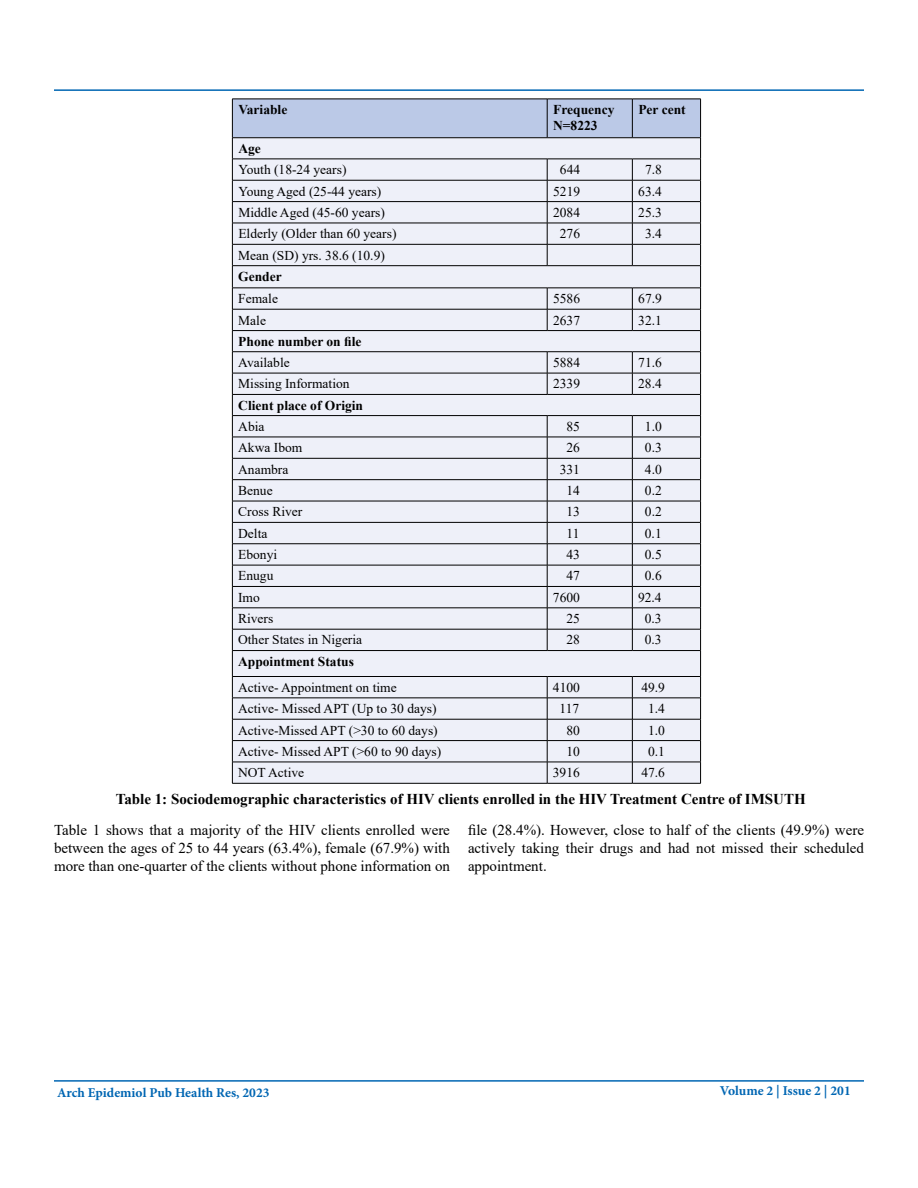
<style>
.page{position:relative;width:918px;height:1188px;background:#fff}
.page>*{position:absolute;margin:0;border:0;box-sizing:border-box;transform-origin:0 0}
.t1{font:15px/18px "Times New Roman";color:#000;text-align:justify}
.t2{font:700 15px "Times New Roman";color:#000}
.t3{font:13.5px "Times New Roman";color:#000}
.t4{font:700 13.5px/16.2px "Times New Roman";color:#000}
.t5{font:700 13.5px "Minion Pro";color:#0066b3}
</style>
<div class="page">
<hr style="left:54px;top:1080px;width:810px;height:2px;background:#0066b3">
<hr style="left:54px;top:89px;width:810px;height:2px;background:#0066b3">
<svg style="left:232px;top:99px;width:469px;height:684px;background:#dee1eb"></svg>
<hr style="left:232px;top:783px;width:315px;height:1px;background:#000">
<hr style="left:547px;top:783px;width:85px;height:1px;background:#000">
<hr style="left:632px;top:783px;width:69px;height:1px;background:#000">
<p class="t4" style="left:238px;top:101px;width:51px">Variable</p>
<p class="t4" style="left:553px;top:101px;width:63px">Frequency<br>N=8223</p>
<p class="t4" style="left:638px;top:101px;width:49px">Per cent</p>
<p class="t4" style="left:238px;top:140px;width:24px">Age</p>
<p class="t3" style="left:238px;top:160px;width:110px">Youth (18-24 years)</p>
<p class="t3" style="left:560px;top:160px;width:22px">644</p>
<p class="t3" style="left:645px;top:160px;width:18px">7.8</p>
<p class="t3" style="left:238px;top:182px;width:144px">Young Aged (25-44 years)</p>
<p class="t3" style="left:553px;top:182px;width:28px">5219</p>
<p class="t3" style="left:638px;top:182px;width:25px">63.4</p>
<p class="t3" style="left:238px;top:203px;width:148px">Middle Aged (45-60 years)</p>
<p class="t3" style="left:553px;top:203px;width:28px">2084</p>
<p class="t3" style="left:638px;top:203px;width:25px">25.3</p>
<p class="t3" style="left:238px;top:224px;width:160px">Elderly (Older than 60 years)</p>
<p class="t3" style="left:560px;top:224px;width:22px">276</p>
<p class="t3" style="left:645px;top:224px;width:18px">3.4</p>
<p class="t3" style="left:238px;top:246px;width:148px">Mean (SD) yrs. 38.6 (10.9)</p>
<p class="t4" style="left:238px;top:268px;width:45px">Gender</p>
<p class="t3" style="left:238px;top:289px;width:41px">Female</p>
<p class="t3" style="left:553px;top:289px;width:28px">5586</p>
<p class="t3" style="left:638px;top:289px;width:25px">67.9</p>
<p class="t3" style="left:238px;top:311px;width:29px">Male</p>
<p class="t3" style="left:553px;top:311px;width:28px">2637</p>
<p class="t3" style="left:638px;top:311px;width:25px">32.1</p>
<p class="t4" style="left:238px;top:333px;width:125px">Phone number on file</p>
<p class="t3" style="left:238px;top:353px;width:53px">Available</p>
<p class="t3" style="left:553px;top:353px;width:28px">5884</p>
<p class="t3" style="left:638px;top:353px;width:25px">71.6</p>
<p class="t3" style="left:238px;top:374px;width:113px">Missing Information</p>
<p class="t3" style="left:553px;top:374px;width:28px">2339</p>
<p class="t3" style="left:638px;top:374px;width:25px">28.4</p>
<p class="t4" style="left:238px;top:397px;width:126px">Client place of Origin</p>
<p class="t3" style="left:238px;top:417px;width:28px">Abia</p>
<p class="t3" style="left:567px;top:417px;width:15px">85</p>
<p class="t3" style="left:645px;top:417px;width:18px">1.0</p>
<p class="t3" style="left:238px;top:438px;width:66px">Akwa Ibom</p>
<p class="t3" style="left:567px;top:438px;width:15px">26</p>
<p class="t3" style="left:645px;top:438px;width:18px">0.3</p>
<p class="t3" style="left:238px;top:460px;width:52px">Anambra</p>
<p class="t3" style="left:560px;top:460px;width:22px">331</p>
<p class="t3" style="left:645px;top:460px;width:18px">4.0</p>
<p class="t3" style="left:238px;top:481px;width:36px">Benue</p>
<p class="t3" style="left:567px;top:481px;width:15px">14</p>
<p class="t3" style="left:645px;top:481px;width:18px">0.2</p>
<p class="t3" style="left:238px;top:502px;width:66px">Cross River</p>
<p class="t3" style="left:567px;top:502px;width:15px">13</p>
<p class="t3" style="left:645px;top:502px;width:18px">0.2</p>
<p class="t3" style="left:238px;top:524px;width:31px">Delta</p>
<p class="t3" style="left:567px;top:524px;width:15px">11</p>
<p class="t3" style="left:645px;top:524px;width:18px">0.1</p>
<p class="t3" style="left:238px;top:545px;width:41px">Ebonyi</p>
<p class="t3" style="left:566px;top:545px;width:15px">43</p>
<p class="t3" style="left:645px;top:545px;width:18px">0.5</p>
<p class="t3" style="left:238px;top:566px;width:37px">Enugu</p>
<p class="t3" style="left:566px;top:566px;width:15px">47</p>
<p class="t3" style="left:645px;top:566px;width:18px">0.6</p>
<p class="t3" style="left:238px;top:588px;width:23px">Imo</p>
<p class="t3" style="left:553px;top:588px;width:28px">7600</p>
<p class="t3" style="left:638px;top:588px;width:25px">92.4</p>
<p class="t3" style="left:238px;top:609px;width:37px">Rivers</p>
<p class="t3" style="left:566px;top:609px;width:15px">25</p>
<p class="t3" style="left:645px;top:609px;width:18px">0.3</p>
<p class="t3" style="left:238px;top:630px;width:126px">Other States in Nigeria</p>
<p class="t3" style="left:566px;top:630px;width:15px">28</p>
<p class="t3" style="left:645px;top:630px;width:18px">0.3</p>
<p class="t4" style="left:238px;top:653px;width:117px">Appointment Status</p>
<p class="t3" style="left:238px;top:678px;width:160px">Active- Appointment on time</p>
<p class="t3" style="left:553px;top:678px;width:28px">4100</p>
<p class="t3" style="left:641px;top:678px;width:25px">49.9</p>
<p class="t3" style="left:238px;top:699px;width:200px">Active- Missed APT (Up to 30 days)</p>
<p class="t3" style="left:560px;top:699px;width:21px">117</p>
<p class="t3" style="left:648px;top:699px;width:18px">1.4</p>
<p class="t3" style="left:238px;top:720px;width:201px">Active-Missed APT (&gt;30 to 60 days)</p>
<p class="t3" style="left:566px;top:720px;width:15px">80</p>
<p class="t3" style="left:648px;top:720px;width:18px">1.0</p>
<p class="t3" style="left:238px;top:742px;width:205px">Active- Missed APT (&gt;60 to 90 days)</p>
<p class="t3" style="left:566px;top:742px;width:15px">10</p>
<p class="t3" style="left:648px;top:742px;width:18px">0.1</p>
<p class="t3" style="left:238px;top:763px;width:68px">NOT Active</p>
<p class="t3" style="left:553px;top:763px;width:28px">3916</p>
<p class="t3" style="left:641px;top:763px;width:25px">47.6</p>
<p class="t2" style="left:116px;top:788px;width:691px">Table 1: Sociodemographic characteristics of HIV clients enrolled in the HIV Treatment Centre of IMSUTH</p>
<p class="t1" style="left:54px;top:820px;width:398px">Table 1 shows that a majority of the HIV clients enrolled were between the ages of 25 to 44 years (63.4%), female (67.9%) with more than one-quarter of the clients without phone information on</p>
<p class="t1" style="left:468px;top:820px;width:398px">file (28.4%). However, close to half of the clients (49.9%) were actively taking their drugs and had not missed their scheduled appointment.</p>
<p class="t5" style="left:57px;top:1083px;width:214px">Arch Epidemiol Pub Health Res, 2023</p>
<p class="t5" style="left:720px;top:1082px;width:133px">Volume 2 | Issue 2 | 201</p>
</div>
